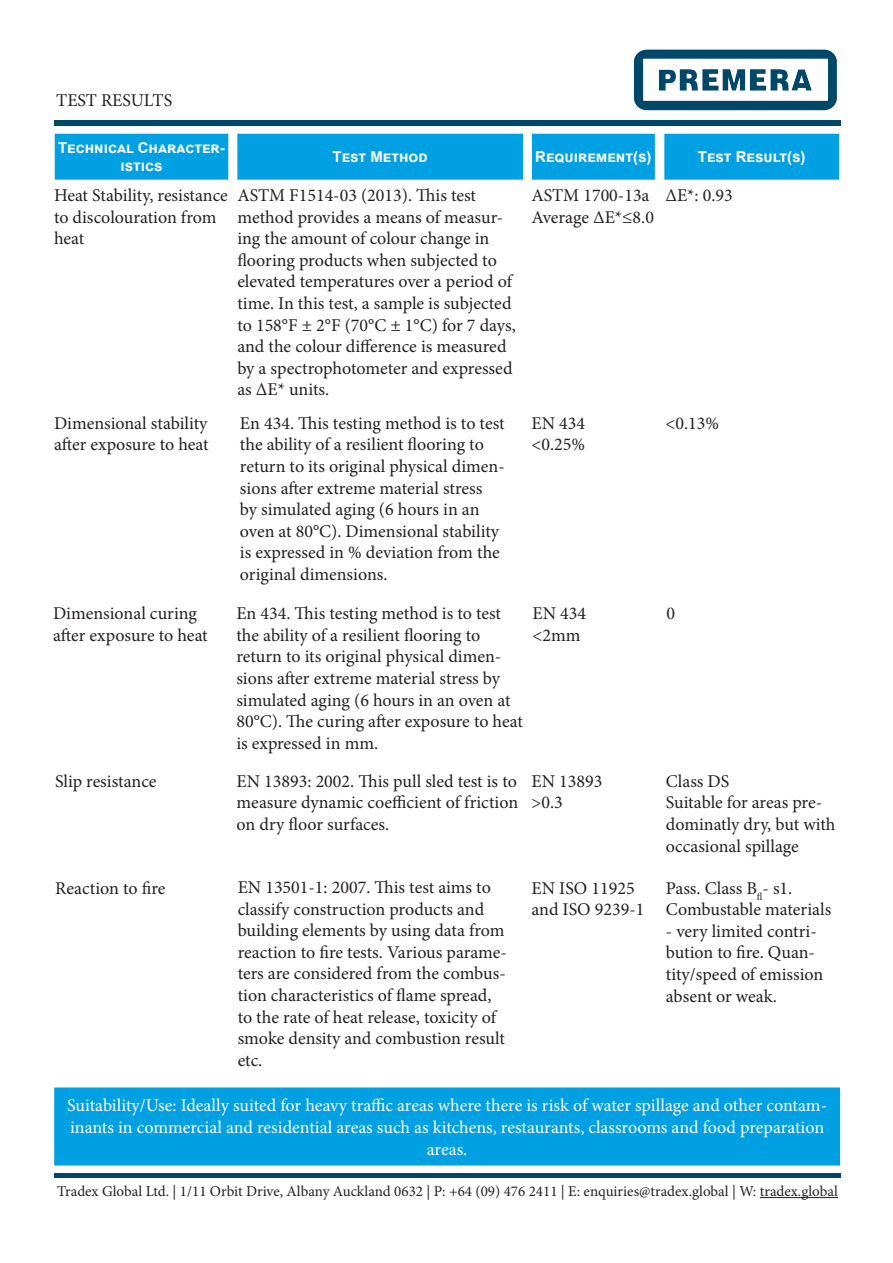
<style>
.page{position:relative;width:893px;height:1263px;background:#fff}
.page>*{position:absolute;margin:0;border:0;box-sizing:border-box;transform-origin:0 0}
.t1{font:18px/21.6px "Minion Pro";color:#231f20}
.t2{font:18px/21.6px "Minion Pro";letter-spacing:-.005em;color:#fff;text-align:center}
.t3{font:15px "Minion Pro";color:#231f20}
.t4{font:700 15px/18px "Arial";color:#fff;text-align:center}
.t5{font:700 15px "Arial";color:#fbfdfe}
</style>
<div class="page">
<div style="left:54px;top:120px;width:786px;height:6px;background:#004869"></div>
<div style="left:56px;top:134px;width:172px;height:45px;background:#01a0e2"></div>
<div style="left:55px;top:134px;width:173px;height:46px;border:2px solid #00a0e0"></div>
<div style="left:238px;top:134px;width:284px;height:45px;background:#01a0e2"></div>
<div style="left:237px;top:134px;width:286px;height:46px;border:2px solid #00a0e0"></div>
<div style="left:533px;top:134px;width:121px;height:45px;background:#01a0e2"></div>
<div style="left:532px;top:134px;width:123px;height:46px;border:2px solid #00a0e0"></div>
<div style="left:665px;top:134px;width:173px;height:45px;background:#01a0e2"></div>
<div style="left:664px;top:134px;width:175px;height:46px;border:2px solid #00a0e0"></div>
<img style="left:633px;top:49px;width:204px;height:62px">
<div style="left:54px;top:1173px;width:786px;height:5px;background:#004869"></div>
<hr style="left:760px;top:1197px;width:78px;height:1px;background:#231f20">
<div style="left:55px;top:1088px;width:784px;height:77px;background:#01a0e2"></div>
<div style="left:54px;top:1087px;width:786px;height:78px;border:2px solid #00a0e0"></div>
<p class="t1" style="left:56px;top:89px;width:118px">TEST RESULTS</p>
<p class="t4" style="left:58px;top:139px;width:168px">Technical Character&shy;istics</p>
<p class="t5" style="left:333px;top:146px;width:97px">Test Method</p>
<p class="t5" style="left:535px;top:146px;width:118px">Requirement(s)</p>
<p class="t4" style="left:698px;top:148px;width:109px">Test Result(s)</p>
<p class="t1" style="left:237px;top:184px;width:280px">ASTM F1514-03 (2013). This test method provides a means of measur&shy;ing the amount of colour change in flooring products when subjected to elevated temperatures over a period of time. In this test, a sample is subjected to 158°F ± 2°F (70°C ± 1°C) for 7 days, and the colour difference is measured by a spectrophotometer and expressed as ΔE* units.</p>
<p class="t1" style="left:531px;top:184px;width:119px">ASTM 1700-13a</p>
<p class="t1" style="left:54px;top:184px;width:175px">Heat Stability, resistance to discolouration from heat</p>
<p class="t1" style="left:665px;top:184px;width:69px">ΔE*: 0.93</p>
<p class="t1" style="left:531px;top:206px;width:124px">Average ΔE*≤8.0</p>
<p class="t1" style="left:54px;top:412px;width:156px">Dimensional stability after exposure to heat</p>
<p class="t1" style="left:240px;top:412px;width:266px">En 434. This testing method is to test the ability of a resilient flooring to return to its original physical dimen&shy;sions after extreme material stress<br>by simulated aging (6 hours in an oven at 80°C). Dimensional stability is expressed in % deviation from the original dimensions.</p>
<p class="t1" style="left:531px;top:412px;width:55px">EN 434</p>
<p class="t1" style="left:531px;top:434px;width:55px">&lt;0.25%</p>
<p class="t1" style="left:53px;top:603px;width:156px">Dimensional curing after exposure to heat</p>
<p class="t1" style="left:236px;top:603px;width:288px">En 434. This testing method is to test the ability of a resilient flooring to return to its original physical dimen&shy;sions after extreme material stress by simulated aging (6 hours in an oven at 80°C). The curing after exposure to heat is expressed in mm.</p>
<p class="t1" style="left:532px;top:603px;width:55px">EN 434</p>
<p class="t1" style="left:532px;top:624px;width:50px">&lt;2mm</p>
<p class="t1" style="left:55px;top:770px;width:103px">Slip resistance</p>
<p class="t1" style="left:237px;top:770px;width:283px;text-align:justify">EN 13893: 2002. This pull sled test is to measure dynamic coefficient of friction on dry floor surfaces.</p>
<p class="t1" style="left:531px;top:770px;width:72px">EN 13893</p>
<p class="t1" style="left:531px;top:792px;width:33px">&gt;0.3</p>
<p class="t1" style="left:665px;top:412px;width:55px">&lt;0.13%</p>
<p class="t1" style="left:666px;top:603px;width:10px">0</p>
<p class="t1" style="left:666px;top:770px;width:65px">Class DS</p>
<p class="t1" style="left:666px;top:792px;width:171px">Suitable for areas pre&shy;dominatly dry, but with occasional spillage</p>
<p class="t1" style="left:55px;top:877px;width:112px">Reaction to fire</p>
<p class="t1" style="left:238px;top:876px;width:271px">EN 13501-1: 2007. This test aims to classify construction products and building elements by using data from reaction to fire tests. Various parame&shy;ters are considered from the combus&shy;tion characteristics of flame spread, to the rate of heat release, toxicity of smoke density and combustion result etc.</p>
<p class="t1" style="left:666px;top:877px;width:128px">Pass. Class B<sub>fl</sub>- s1.</p>
<p class="t1" style="left:531px;top:877px;width:114px">EN ISO 11925 and ISO 9239-1</p>
<p class="t1" style="left:666px;top:899px;width:167px">Combustable materials</p>
<p class="t1" style="left:666px;top:920px;width:159px">- very limited contri&shy;bution to fire. Quan&shy;tity/speed of emission absent or weak.</p>
<p class="t2" style="left:67px;top:1095px;width:761px">Suitability/Use: Ideally suited for heavy traffic areas where there is risk of water spillage and other contam&shy;inants in commercial and residential areas such as kitchens, restaurants, classrooms and food preparation areas.</p>
<p class="t3" style="left:57px;top:1181px;width:782px">Tradex Global Ltd. | 1/11 Orbit Drive, Albany Auckland 0632 | P: +64 (09) 476 2411 | E: enquiries@tradex.global | W: tradex.global</p>
</div>
